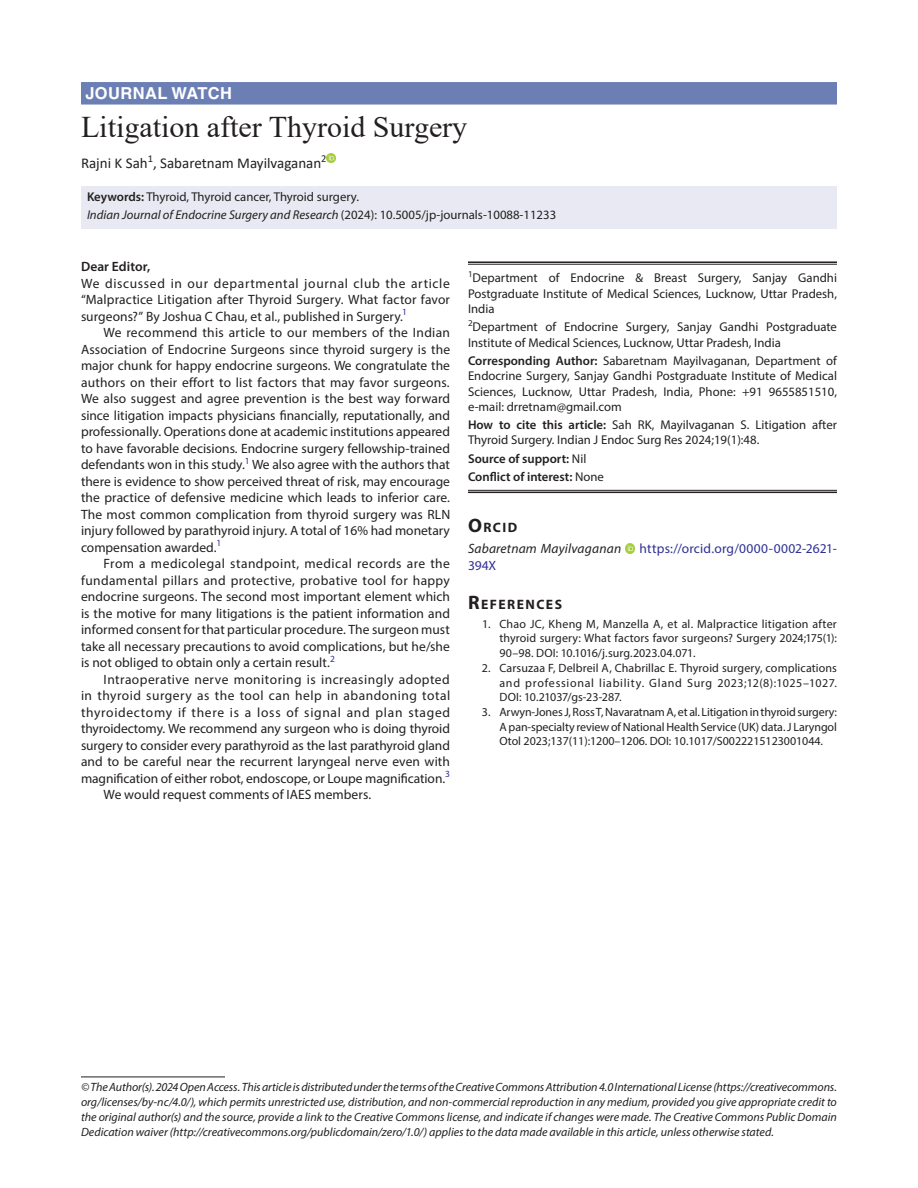
<style>
.page{position:relative;width:918px;height:1188px;background:#fff}
.page>*{position:absolute;margin:0;border:0;box-sizing:border-box;transform-origin:0 0}
.t1{font:30px "Times New Roman";color:#231f20}
.ArticleType{font:700 16.5px "Helvetica LT Std";letter-spacing:.025em;color:#fff}
.AuthorName{font:15px "Calibri";color:#231f20}
.Head-1{font:700 13.65px "Myriad Pro";letter-spacing:.105em;color:#231f20}
.Para-Indent{font:13.5px/16.5px "Myriad Pro";color:#231f20;text-align:justify}
.Para-NoIndent{font:13.5px/16.5px "Myriad Pro";color:#231f20;text-align:justify}
.Para-NoIndent-2{font:13.5px "Myriad Pro";letter-spacing:.015em;color:#2e3092}
.Para-NoIndent-3{font:italic 13.5px "Myriad Pro";letter-spacing:.015em;color:#231f20}
.Para-NoIndent-4{font:600 13.5px "Myriad Pro";letter-spacing:.005em;color:#231f20}
.Corresponding_Author{font:12.75px/15.3px "Myriad Pro";color:#231f20;text-align:justify}
.Affiliation-first{font:12.75px/15.3px "Myriad Pro";color:#231f20;text-align:justify}
.Affiliation{font:12.75px/15.3px "Myriad Pro";color:#231f20}
.How_to_Cite{font:12.75px/15.3px "Myriad Pro";color:#231f20}
.JT_DOI{font:italic 12.75px "Myriad Pro";color:#231f20}
.Keywords{font:12.75px "Myriad Pro";color:#231f20}
.COI{font:600 12.75px "Myriad Pro";color:#231f20}
.Source{font:600 12.75px "Myriad Pro";color:#231f20}
.FootNote{font:italic 12px/15px "Myriad Pro";color:#231f20;text-align:justify}
.References{font:12px/14.7px "Myriad Pro";color:#231f20;text-align:justify}
.s1{font-weight:600}
.s2{font-style:normal}
.s3{font-weight:400}
.s4{font-size:19.5px}
</style>
<div class="page">
<div style="left:81px;top:82px;width:756px;height:23px;background:#6b7fb5"></div>
<div style="left:81px;top:186px;width:756px;height:24px;background:#e8e9f3"></div>
<div style="left:81px;top:204px;width:756px;height:24px;background:#e8e9f3"></div>
<svg style="left:327px;top:153px;width:9px;height:9px"></svg>
<svg style="left:626px;top:544px;width:9px;height:9px"></svg>
<hr style="left:81px;top:1077px;width:144px;height:1px;background:#231f20">
<hr style="left:468px;top:261px;width:369px;height:2px;background:#231f20">
<hr style="left:468px;top:264px;width:369px;height:1px;background:#231f20">
<hr style="left:468px;top:490px;width:369px;height:1px;background:#231f20">
<hr style="left:468px;top:492px;width:369px;height:1px;background:#231f20">
<p class="ArticleType" style="left:86px;top:83px;width:148px">JOURNAL WATCH</p>
<p class="t1" style="left:81px;top:106px;width:388px">Litigation after Thyroid Surgery</p>
<p class="AuthorName" style="left:81px;top:153px;width:247px">Rajni K Sah<sup>1</sup>, Sabaretnam Mayilvaganan<sup>2</sup></p>
<p class="Keywords" style="left:87px;top:189px;width:274px"><span class="s1">Keywords:</span> Thyroid, Thyroid cancer, Thyroid surgery.</p>
<p class="JT_DOI" style="left:87px;top:207px;width:471px">Indian Journal of Endocrine Surgery and Research <span class="s2">(2024): 10.5005/jp-journals-10088-11233</span></p>
<p class="Para-NoIndent-4" style="left:81px;top:258px;width:71px">Dear Editor,</p>
<p class="Para-NoIndent" style="left:81px;top:275px;width:371px">We discussed in our departmental journal club the article “Malpractice Litigation after Thyroid Surgery. What factor favor surgeons?” By Joshua C Chau, et al., published in Surgery.<sup>1</sup></p>
<p class="Para-Indent" style="left:81px;top:324px;width:371px;text-indent:22px">We recommend this article to our members of the Indian Association of Endocrine Surgeons since thyroid surgery is the major chunk for happy endocrine surgeons. We congratulate the authors on their effort to list factors that may favor surgeons.<br>We also suggest and agree prevention is the best way forward since litigation impacts physicians financially, reputationally, and professionally. Operations done at academic institutions appeared to have favorable decisions. Endocrine surgery fellowship-trained defendants won in this study.<sup>1</sup> We also agree with the authors that there is evidence to show perceived threat of risk, may encourage the practice of defensive medicine which leads to inferior care.<br>The most common complication from thyroid surgery was RLN injury followed by parathyroid injury. A total of 16% had monetary compensation awarded.<sup>1</sup></p>
<p class="Para-Indent" style="left:81px;top:555px;width:371px;text-indent:22px">From a medicolegal standpoint, medical records are the fundamental pillars and protective, probative tool for happy endocrine surgeons. The second most important element which is the motive for many litigations is the patient information and informed consent for that particular procedure. The surgeon must take all necessary precautions to avoid complications, but he/she is not obliged to obtain only a certain result.<sup>2</sup></p>
<p class="Para-Indent" style="left:81px;top:671px;width:371px;text-indent:22px">Intraoperative nerve monitoring is increasingly adopted in thyroid surgery as the tool can help in abandoning total thyroidectomy if there is a loss of signal and plan staged thyroidectomy. We recommend any surgeon who is doing thyroid surgery to consider every parathyroid as the last parathyroid gland and to be careful near the recurrent laryngeal nerve even with magnification of either robot, endoscope, or Loupe magnification.<sup>3</sup></p>
<p class="Para-Indent" style="left:104px;top:786px;width:269px">We would request comments of IAES members.</p>
<p class="Affiliation-first" style="left:468px;top:270px;width:371px"><sup>1</sup>Department of Endocrine &amp; Breast Surgery, Sanjay Gandhi Postgraduate Institute of Medical Sciences, Lucknow, Uttar Pradesh, India</p>
<p class="Affiliation" style="left:468px;top:319px;width:371px"><sup>2</sup>Department of Endocrine Surgery, Sanjay Gandhi Postgraduate<br>Institute of Medical Sciences, Lucknow, Uttar Pradesh, India</p>
<p class="Corresponding_Author" style="left:468px;top:353px;width:371px"><span class="s1">Corresponding Author:</span> Sabaretnam Mayilvaganan, Department of Endocrine Surgery, Sanjay Gandhi Postgraduate Institute of Medical Sciences, Lucknow, Uttar Pradesh, India, Phone: +91 9655851510, e-mail: drretnam@gmail.com</p>
<p class="How_to_Cite" style="left:468px;top:417px;width:371px"><span class="s1">How to cite this article:</span> Sah RK, Mayilvaganan S. Litigation after<br>Thyroid Surgery. Indian J Endoc Surg Res 2024;19(1):48.</p>
<p class="Source" style="left:468px;top:450px;width:120px">Source of support: <span class="s3">Nil</span></p>
<p class="COI" style="left:468px;top:469px;width:137px">Conflict of interest: <span class="s3">None</span></p>
<p class="Head-1" style="left:468px;top:519px;width:51px"><span class="s4">O</span>RCID</p>
<p class="Para-NoIndent-3" style="left:468px;top:540px;width:155px">Sabaretnam Mayilvaganan</p>
<p class="Para-NoIndent-2" style="left:640px;top:540px;width:199px">https://orcid.org/0000-0002-2621-</p>
<p class="Para-NoIndent-2" style="left:468px;top:557px;width:30px">394X</p>
<p class="Head-1" style="left:468px;top:595px;width:96px"><span class="s4">R</span>EFERENCES</p>
<p class="References" style="left:500px;top:616px;width:339px;text-indent:-17px">1. Chao JC, Kheng M, Manzella A, et al. Malpractice litigation after thyroid surgery: What factors favor surgeons? Surgery 2024;175(1):<br>90–98. DOI: 10.1016/j.surg.2023.04.071.</p>
<p class="References" style="left:500px;top:660px;width:339px;text-indent:-18px">2. Carsuzaa F, Delbreil A, Chabrillac E. Thyroid surgery, complications and professional liability. Gland Surg 2023;12(8):1025–1027.<br>DOI: 10.21037/gs-23-287.</p>
<p class="References" style="left:500px;top:704px;width:339px;text-indent:-18px">3. Arwyn-Jones J, Ross T, Navaratnam A, et al. Litigation in thyroid surgery:<br>A pan-specialty review of National Health Service (UK) data. J Laryngol Otol 2023;137(11):1200–1206. DOI: 10.1017/S0022215123001044.</p>
<p class="FootNote" style="left:81px;top:1079px;width:758px">© The Author(s). 2024 Open Access. This article is distributed under the terms of the Creative Commons Attribution 4.0 International License (https://creativecommons. org/licenses/by-nc/4.0/), which permits unrestricted use, distribution, and non-commercial reproduction in any medium, provided you give appropriate credit to the original author(s) and the source, provide a link to the Creative Commons license, and indicate if changes were made. The Creative Commons Public Domain Dedication waiver (http://creativecommons.org/publicdomain/zero/1.0/) applies to the data made available in this article, unless otherwise stated.</p>
</div>
